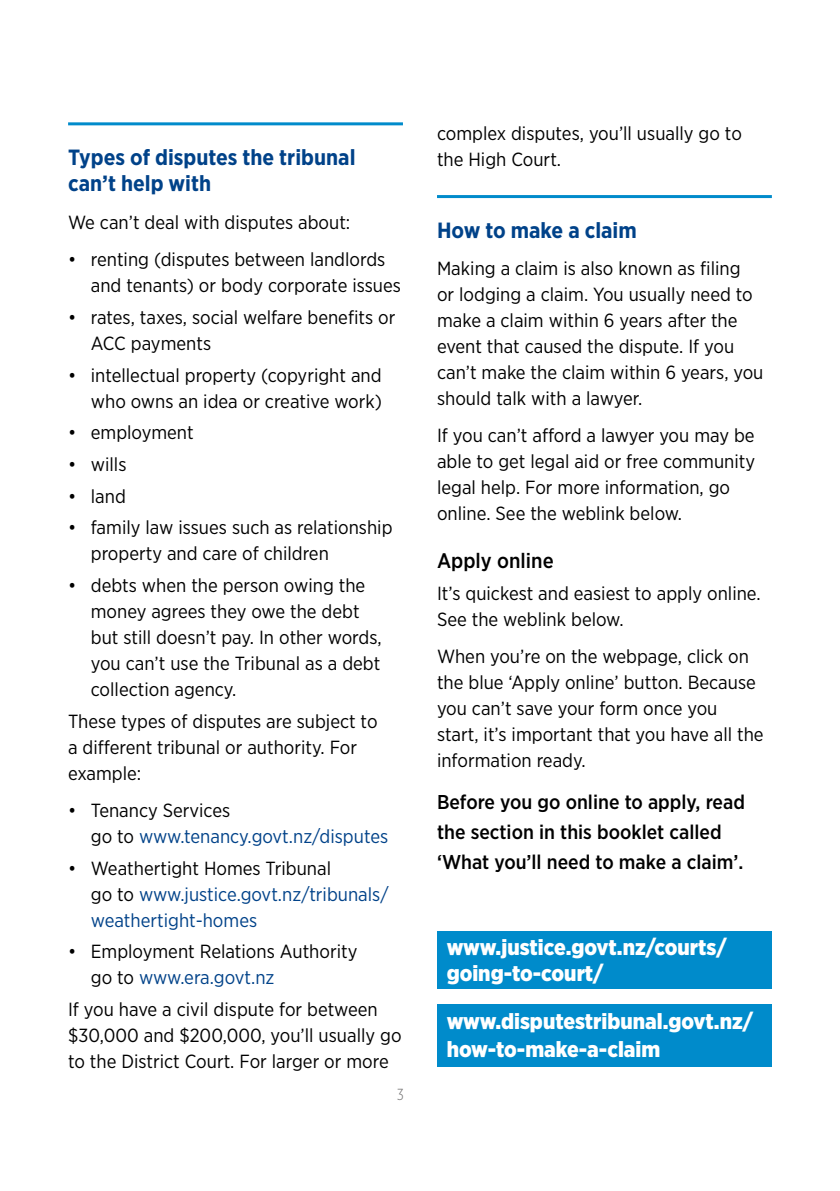
<style>
.page{position:relative;width:840px;height:1191px;background:#fff}
.page>*{position:absolute;margin:0;border:0;box-sizing:border-box;transform-origin:0 0}
.t1{font:900 22px/26.4px "Gotham Narrow";color:#fff}
.t2{font:700 22px/26.4px "Gotham Narrow";color:#004289}
.t3{font:500 21px "Gotham Narrow";color:#000}
.t4{font:500 20px/30px "Gotham Narrow";color:#000}
.t5{font:19px/26px "Gotham Narrow";color:#000}
.t6{font:19px/26px "Gotham Narrow";color:#004289}
.t7{font:300 16px "Gotham X Narrow";color:#706f6f}
.s1{color:#000}
.s2{color:#004289}
</style>
<div class="page">
<hr style="left:68px;top:122px;width:335px;height:3px;background:#008bcb">
<hr style="left:437px;top:195px;width:334px;height:3px;background:#008bcb">
<div style="left:437px;top:931px;width:334px;height:57px;background:#008bcb"></div>
<div style="left:437px;top:1003px;width:334px;height:63px;background:#008bcb"></div>
<p class="t2" style="left:68px;top:144px;width:289px">Types of disputes the tribunal can’t help with</p>
<p class="t5" style="left:68px;top:209px;width:283px">We can’t deal with disputes about:</p>
<p class="t5" style="left:91px;top:246px;width:311px;text-indent:-23px">• renting (disputes between landlords and tenants) or body corporate issues</p>
<p class="t5" style="left:91px;top:304px;width:306px;text-indent:-23px">• rates, taxes, social welfare benefits or<br>ACC payments</p>
<p class="t5" style="left:68px;top:361px;width:315px;text-align:right">• intellectual property (copyright and who owns an idea or creative work)</p>
<p class="t5" style="left:68px;top:419px;width:127px">• employment</p>
<p class="t5" style="left:68px;top:451px;width:60px">• wills</p>
<p class="t5" style="left:68px;top:482px;width:59px">• land</p>
<p class="t5" style="left:91px;top:514px;width:303px;text-indent:-23px">• family law issues such as relationship property and care of children</p>
<p class="t5" style="left:91px;top:572px;width:292px;text-indent:-23px">• debts when the person owing the money agrees they owe the debt but still doesn’t pay. In other words, you can’t use the Tribunal as a debt collection agency.</p>
<p class="t5" style="left:68px;top:707px;width:311px">These types of disputes are subject to a different tribunal or authority. For example:</p>
<p class="t6" style="left:91px;top:797px;width:299px;text-indent:-23px"><span class="s1">• Tenancy Services<br>go to</span> www.tenancy.govt.nz/disputes</p>
<p class="t6" style="left:91px;top:854px;width:299px;text-indent:-23px"><span class="s1">• Weathertight Homes Tribunal<br>go to</span> www.justice.govt.nz/tribunals/ weathertight-homes</p>
<p class="t5" style="left:91px;top:938px;width:268px;text-indent:-23px">• Employment Relations Authority go to <span class="s2">www.era.govt.nz</span></p>
<p class="t5" style="left:68px;top:996px;width:335px">If you have a civil dispute for between $30,000 and $200,000, you’ll usually go to the District Court. For larger or more</p>
<p class="t7" style="left:397px;top:1085px;width:8px">3</p>
<p class="t5" style="left:437px;top:120px;width:306px">complex disputes, you’ll usually go to the High Court.</p>
<p class="t2" style="left:437px;top:217px;width:201px">How to make a claim</p>
<p class="t5" style="left:437px;top:255px;width:328px">Making a claim is also known as filing<br>or lodging a claim. You usually need to make a claim within 6 years after the event that caused the dispute. If you can’t make the claim within 6 years, you should talk with a lawyer.</p>
<p class="t5" style="left:437px;top:422px;width:319px">If you can’t afford a lawyer you may be able to get legal aid or free community legal help. For more information, go online. See the weblink below.</p>
<p class="t3" style="left:437px;top:547px;width:118px">Apply online</p>
<p class="t5" style="left:437px;top:580px;width:325px">It’s quickest and easiest to apply online.<br>See the weblink below.</p>
<p class="t5" style="left:437px;top:643px;width:328px">When you’re on the webpage, click on the blue ‘Apply online’ button. Because you can’t save your form once you start, it’s important that you have all the information ready.</p>
<p class="t4" style="left:437px;top:786px;width:309px">Before you go online to apply, read the section in this booklet called ‘What you’ll need to make a claim’.</p>
<p class="t1" style="left:446px;top:933px;width:281px">www.justice.govt.nz/courts/ going-to-court/</p>
<p class="t1" style="left:446px;top:1007px;width:308px;line-height:28px">www.disputestribunal.govt.nz/ how-to-make-a-claim</p>
</div>
